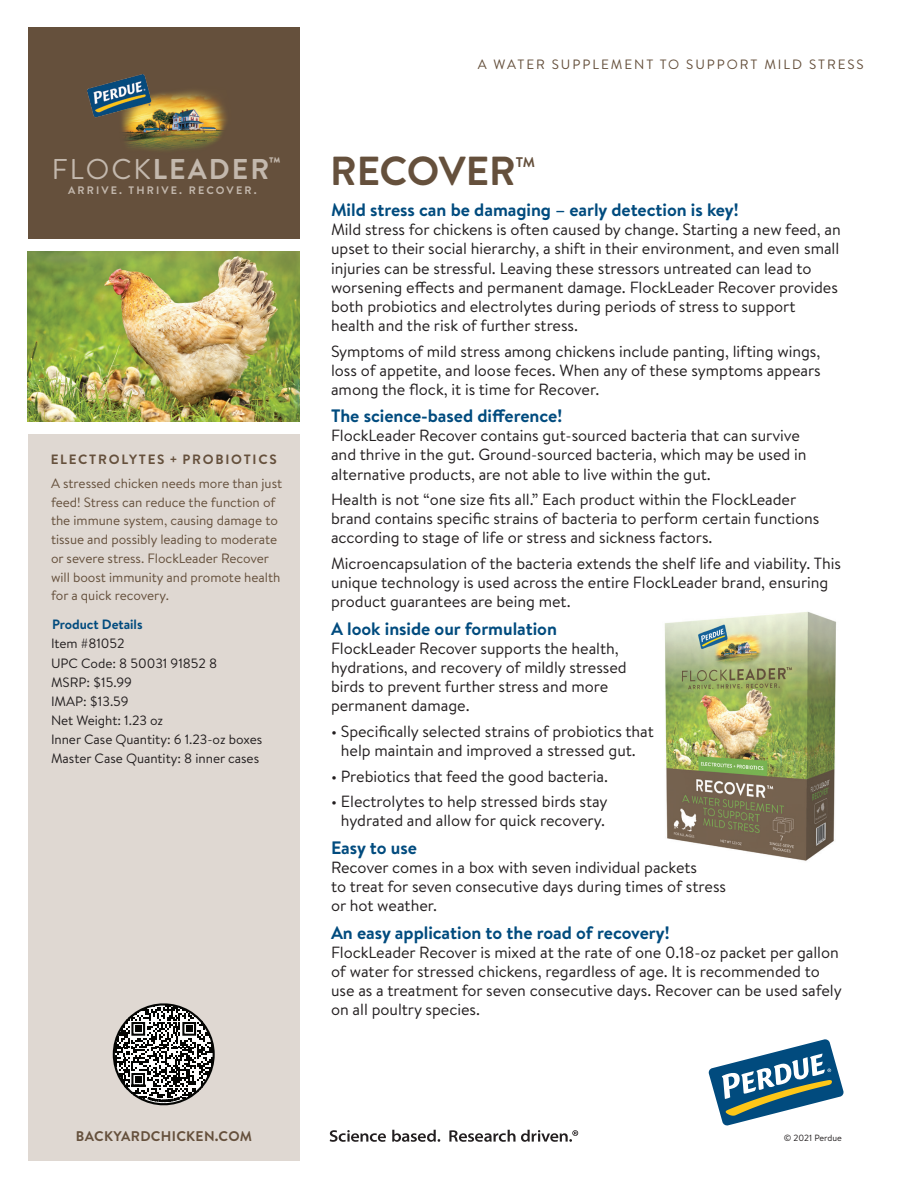
<style>
.page{position:relative;width:918px;height:1188px;background:#fff}
.page>*{position:absolute;margin:0;border:0;box-sizing:border-box;transform-origin:0 0}
.t1{font:700 40.5px "Brandon Text";letter-spacing:-.005em;color:#65503c}
.t2{font:700 28.65px "Brandon Text";letter-spacing:.07em;color:#c3b8ad}
.t3{font:700 18px "Brandon Text";letter-spacing:-.005em;color:#014b7e}
.t4{font:16.2px/19.2px "Brandon Text";letter-spacing:-.005em;color:#231f20}
.t5{font:700 13.95px "Brandon Text";letter-spacing:.025em;color:#65503c}
.t6{font:13.5px/18.8px "Brandon Text";letter-spacing:-.005em;color:#65503c}
.t7{font:13.5px/19.2px "Brandon Text";letter-spacing:-.005em;color:#231f20}
.t8{font:13.5px "Brandon Text";letter-spacing:.145em;color:#65503c}
.t9{font:700 13.5px "Brandon Text";letter-spacing:.13em;color:#65503c}
.t10{font:700 13.5px "Brandon Text";letter-spacing:-.005em;color:#014b7e}
.t11{font:700 10.8px "Brandon Text";letter-spacing:.2em;color:#c3b8ad}
.t12{font:9px "Brandon Text";color:#231f20}
.s1{font-weight:400}
</style>
<div class="page">
<img style="left:28px;top:251px;width:272px;height:171px">
<img style="left:664px;top:611px;width:172px;height:250px">
<div style="left:28px;top:27px;width:272px;height:213px;background:#65503c"></div>
<div style="left:28px;top:434px;width:272px;height:727px;background:#dfd8d2"></div>
<img style="left:87px;top:75px;width:140px;height:75px">
<svg style="left:708px;top:1039px;width:136px;height:87px"></svg>
<svg style="left:330px;top:1130px;width:56px;height:12px"></svg>
<svg style="left:392px;top:1130px;width:48px;height:12px"></svg>
<svg style="left:449px;top:1130px;width:129px;height:12px"></svg>
<svg style="left:113px;top:1003px;width:102px;height:102px"></svg>
<h2 class="t2" style="left:52px;top:149px;width:231px"><span class="s1">FLOCK</span>LEADER<sup>™</sup></h2>
<p class="t11" style="left:68px;top:182px;width:190px">ARRIVE. THRIVE. RECOVER.</p>
<p class="t9" style="left:51px;top:450px;width:227px">ELECTROLYTES + PROBIOTICS</p>
<p class="t6" style="left:51px;top:473px;width:233px">A stressed chicken needs more than just feed! Stress can reduce the function of the immune system, causing damage to tissue and possibly leading to moderate or severe stress. FlockLeader Recover will boost immunity and promote health for a quick recovery.</p>
<p class="t10" style="left:52px;top:615px;width:92px">Product Details</p>
<p class="t7" style="left:51px;top:634px;width:213px">Item #81052<br>UPC Code: 8 50031 91852 8<br>MSRP: $15.99<br>IMAP: $13.59<br>Net Weight: 1.23 oz<br>Inner Case Quantity: 6 1.23-oz boxes<br>Master Case Quantity: 8 inner cases</p>
<p class="t8" style="left:478px;top:55px;width:388px">A WATER SUPPLEMENT TO SUPPORT MILD STRESS</p>
<h1 class="t1" style="left:330px;top:143px;width:187px">RECOVER</h1>
<p class="t5" style="left:516px;top:152px;width:21px">TM</p>
<p class="t3" style="left:331px;top:197px;width:409px">Mild stress can be damaging – early detection is key!</p>
<p class="t4" style="left:331px;top:219px;width:511px">Mild stress for chickens is often caused by change. Starting a new feed, an upset to their social hierarchy, a shift in their environment, and even small injuries can be stressful. Leaving these stressors untreated can lead to worsening effects and permanent damage. FlockLeader Recover provides both probiotics and electrolytes during periods of stress to support health and the risk of further stress.</p>
<p class="t4" style="left:331px;top:341px;width:491px;text-align:justify">Symptoms of mild stress among chickens include panting, lifting wings, loss of appetite, and loose feces. When any of these symptoms appears among the flock, it is time for Recover.</p>
<p class="t3" style="left:331px;top:403px;width:233px">The science-based difference!</p>
<p class="t4" style="left:331px;top:426px;width:477px">FlockLeader Recover contains gut-sourced bacteria that can survive and thrive in the gut. Ground-sourced bacteria, which may be used in alternative products, are not able to live within the gut.</p>
<p class="t4" style="left:331px;top:489px;width:490px">Health is not “one size fits all.” Each product within the FlockLeader brand contains specific strains of bacteria to perform certain functions according to stage of life or stress and sickness factors.</p>
<p class="t4" style="left:331px;top:553px;width:511px">Microencapsulation of the bacteria extends the shelf life and viability. This unique technology is used across the entire FlockLeader brand, ensuring product guarantees are being met.</p>
<p class="t3" style="left:331px;top:616px;width:227px">A look inside our formulation</p>
<p class="t4" style="left:331px;top:638px;width:297px">FlockLeader Recover supports the health, hydrations, and recovery of mildly stressed birds to prevent further stress and more permanent damage.</p>
<p class="t4" style="left:331px;top:721px;width:324px;text-align:center">• Specifically selected strains of probiotics that help maintain and improved a stressed gut.</p>
<p class="t4" style="left:331px;top:766px;width:279px">• Prebiotics that feed the good bacteria.</p>
<p class="t4" style="left:331px;top:792px;width:278px;text-align:center">• Electrolytes to help stressed birds stay hydrated and allow for quick recovery.</p>
<p class="t3" style="left:331px;top:835px;width:87px">Easy to use</p>
<p class="t4" style="left:331px;top:857px;width:397px">Recover comes in a box with seven individual packets<br>to treat for seven consecutive days during times of stress or hot weather.</p>
<p class="t3" style="left:331px;top:920px;width:340px">An easy application to the road of recovery!</p>
<p class="t4" style="left:331px;top:942px;width:512px">FlockLeader Recover is mixed at the rate of one 0.18-oz packet per gallon of water for stressed chickens, regardless of age. It is recommended to use as a treatment for seven consecutive days. Recover can be used safely on all poultry species.</p>
<p class="t5" style="left:76px;top:1126px;width:178px">BACKYARDCHICKEN.COM</p>
<p class="t12" style="left:784px;top:1131px;width:60px">© 2021 Perdue</p>
</div>
